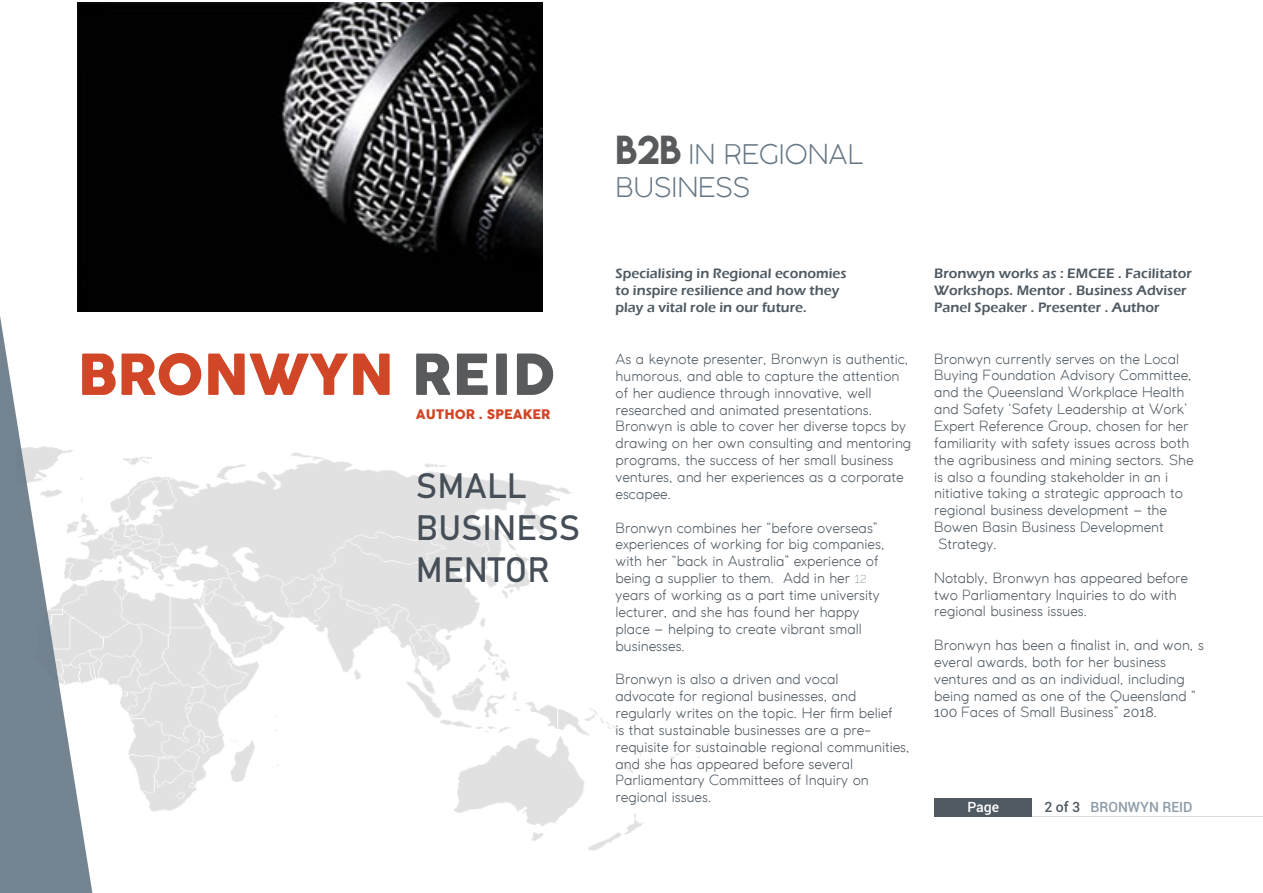
<style>
.page{position:relative;width:1263px;height:893px;background:#fff}
.page>*{position:absolute;margin:0;border:0;box-sizing:border-box;transform-origin:0 0}
.t1{font:55.65px "Cocogoose";color:#d04627}
.t2{font:34.8px/41.7px "Bahnschrift";color:#464e57}
.t3{font:300 27px/32.4px "Coco Gothic";color:#667785}
.t4{font:300 14.1px/16.8px "Coco Gothic";color:#4f5a63}
.t5{font:600 14.1px/16.8px "Eras ITC";color:#4f5a63}
.t6{font:500 14.1px "Roboto";color:#8c9ca8}
.t7{font:500 14.1px "Roboto";color:#fff}
.t8{font:12.9px "Cocogoose";color:#d04627}
.s1{color:#595a5c}
.s2{font-family:"Lemon Milk";font-weight:400;font-size:36px;color:#595a5c}
.s3{font-family:"Raleway";font-weight:100}
.s4{font-family:"Raleway";font-weight:400}
.s5{color:#4f5a63}
</style>
<div class="page">
<img style="left:157px;top:452px;width:554px;height:398px">
<svg style="left:0;top:253px;width:157px;height:640px"></svg>
<div style="left:934px;top:797px;width:98px;height:19px;background:#4f5a63"></div>
<img style="left:78px;top:2px;width:464px;height:310px">
<h1 class="t1" style="left:78px;top:336px;width:480px">BRONWYN <span class="s1">REID</span></h1>
<p class="t8" style="left:416px;top:405px;width:136px">AUTHOR . SPEAKER</p>
<h2 class="t2" style="left:416px;top:465px;width:166px">SMALL<br>BUSINESS<br>MENTOR</h2>
<h3 class="t3" style="left:615px;top:138px;width:249px"><span class="s2">B2B</span> IN REGIONAL<br>BUSINESS</h3>
<p class="t5" style="left:615px;top:265px;width:232px">Specialising in Regional economies to inspire resilience and how they play a vital role in our future.</p>
<p class="t5" style="left:934px;top:265px;width:259px">Bronwyn works as : EMCEE . Facilitator<br>Workshops. Mentor . Business Adviser<br>Panel Speaker . Presenter . Author</p>
<p class="t4" style="left:615px;top:350px;width:297px">As a keynote presenter, Bronwyn is authentic, humorous, and able to capture the attention of her audience through innovative, well researched and animated presentations.<br>Bronwyn is able to cover her diverse topcs by drawing on her own consulting and mentoring programs, the success of her small business ventures, and her experiences as a corporate escapee.</p>
<p class="t4" style="left:615px;top:519px;width:271px">Bronwyn combines her “before overseas” experiences of working for big companies, with her “back in Australia” experience of being a supplier to them. Add in her <span class="s3">12 </span>years of working as a part time university lecturer, and she has found her happy place – helping to create vibrant small businesses.</p>
<p class="t4" style="left:615px;top:670px;width:296px">Bronwyn is also a driven and vocal<br>advocate for regional businesses, and regularly writes on the topic. Her firm belief<br>is that sustainable businesses are a pre&shy;requisite for sustainable regional communities, and she has appeared before several Parliamentary Committees of Inquiry on regional issues.</p>
<p class="t4" style="left:934px;top:350px;width:246px">Bronwyn currently serves on the Local</p>
<p class="t4" style="left:934px;top:367px;width:259px">Buying Foundation Advisory Committee,</p>
<p class="t4" style="left:934px;top:383px;width:252px">and the Queensland Workplace Health</p>
<p class="t4" style="left:934px;top:400px;width:255px">and Safety ‘Safety Leadership at Work’</p>
<p class="t4" style="left:934px;top:417px;width:256px">Expert Reference Group, chosen for her</p>
<p class="t4" style="left:934px;top:434px;width:257px">familiarity with safety issues across both</p>
<p class="t4" style="left:934px;top:451px;width:261px">the agribusiness and mining sectors. She</p>
<p class="t4" style="left:934px;top:468px;width:235px">is also a founding stakeholder in an i</p>
<p class="t4" style="left:934px;top:484px;width:250px">nitiative taking a strategic approach to</p>
<p class="t4" style="left:934px;top:501px;width:234px">regional business development – the</p>
<p class="t4" style="left:934px;top:518px;width:231px">Bowen Basin Business Development</p>
<p class="t4" style="left:939px;top:535px;width:60px">Strategy.</p>
<p class="t4" style="left:934px;top:569px;width:255px">Notably, Bronwyn has appeared before two Parliamentary Inquiries to do with regional business issues.</p>
<p class="t4" style="left:934px;top:636px;width:271px">Bronwyn has been a finalist in, and won, s everal awards, both for her business ventures and as an individual, including being named as one of the Queensland “ <span class="s4">100</span> Faces of Small Business” <span class="s4">2018</span>.</p>
<p class="t7" style="left:967px;top:797px;width:33px">Page</p>
<p class="t6" style="left:1044px;top:797px;width:150px"><span class="s5">2 of 3</span> BRONWYN REID</p>
</div>
